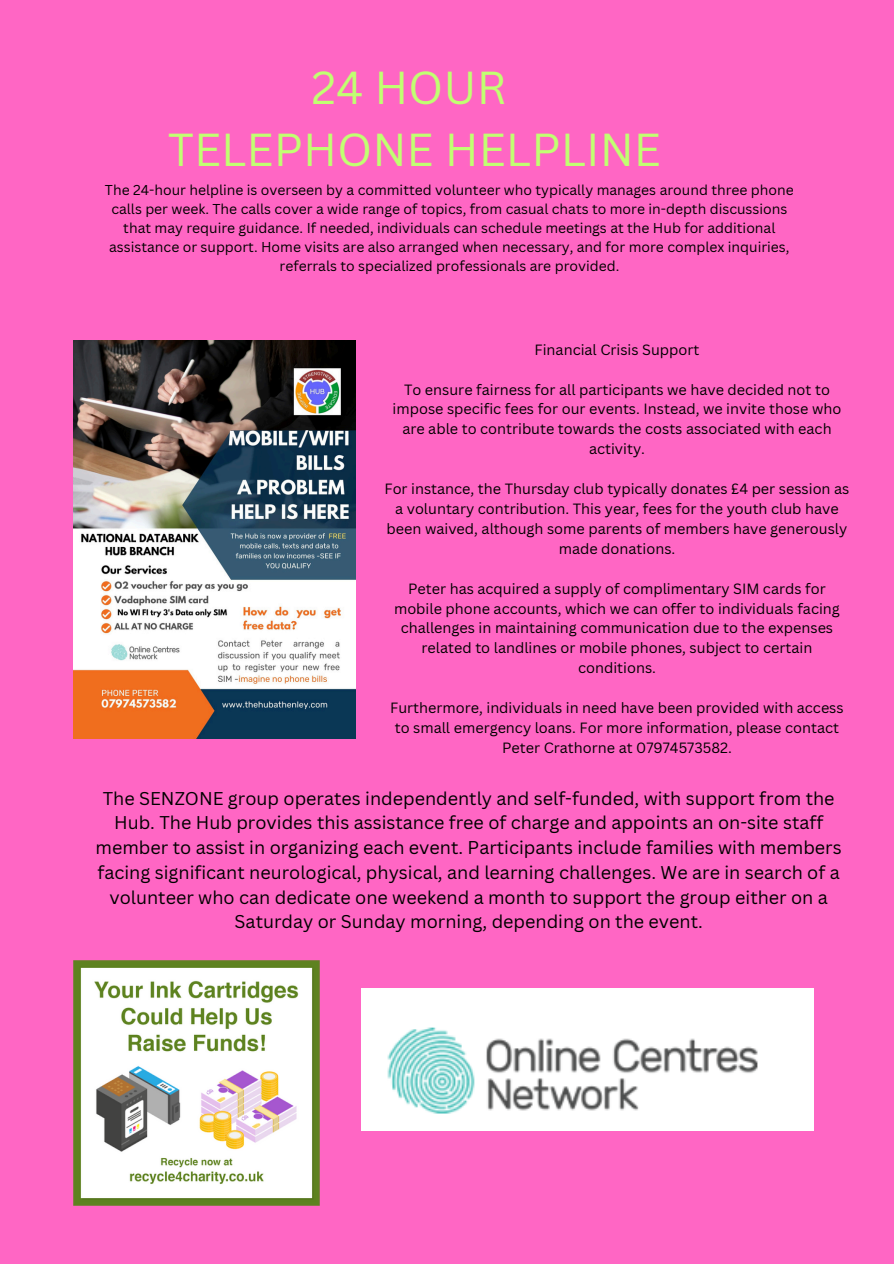
<style>
.page{position:relative;width:894px;height:1264px;background:#fff}
.page>*{position:absolute;margin:0;border:0;box-sizing:border-box;transform-origin:0 0}
.t1{font:45px/61.8px "Canva Sans";color:#c1ff72;text-align:center}
.t2{font:18px/24.8px "Canva Sans";color:#000;text-align:center}
.t3{font:14.4px/20px "Canva Sans";color:#000;text-align:center}
.t4{font:13.95px/19.2px "Canva Sans";color:#000;text-align:center}
</style>
<div class="page">
<div style="left:0;top:0;width:893px;height:1263px;background:#ff66c4"></div>
<img style="left:74px;top:341px;width:281px;height:397px">
<img style="left:74px;top:960px;width:245px;height:245px">
<img style="left:361px;top:988px;width:452px;height:142px">
<p class="t1" style="left:168px;top:56px;width:494px">24 HOUR<br>TELEPHONE HELPLINE</p>
<p class="t4" style="left:105px;top:180px;width:690px">The 24-hour helpline is overseen by a committed volunteer who typically manages around three phone calls per week. The calls cover a wide range of topics, from casual chats to more in-depth discussions that may require guidance. If needed, individuals can schedule meetings at the Hub for additional assistance or support. Home visits are also arranged when necessary, and for more complex inquiries, referrals to specialized professionals are provided.</p>
<p class="t3" style="left:534px;top:339px;width:166px">Financial Crisis Support</p>
<p class="t3" style="left:392px;top:379px;width:450px">To ensure fairness for all participants we have decided not to impose specific fees for our events. Instead, we invite those who are able to contribute towards the costs associated with each activity.</p>
<p class="t3" style="left:384px;top:478px;width:466px">For instance, the Thursday club typically donates £4 per session as a voluntary contribution. This year, fees for the youth club have been waived, although some parents of members have generously made donations.</p>
<h2 class="t3" style="left:394px;top:578px;width:447px">Peter has acquired a supply of complimentary SIM cards for mobile phone accounts, which we can offer to individuals facing challenges in maintaining communication due to the expenses related to landlines or mobile phones, subject to certain conditions.</h2>
<p class="t3" style="left:390px;top:697px;width:455px">Furthermore, individuals in need have been provided with access to small emergency loans. For more information, please contact<br>Peter Crathorne at 07974573582.</p>
<p class="t2" style="left:96px;top:785px;width:747px">The SENZONE group operates independently and self-funded, with support from the Hub. The Hub provides this assistance free of charge and appoints an on-site staff member to assist in organizing each event. Participants include families with members facing significant neurological, physical, and learning challenges. We are in search of a volunteer who can dedicate one weekend a month to support the group either on a Saturday or Sunday morning, depending on the event.</p>
</div>
